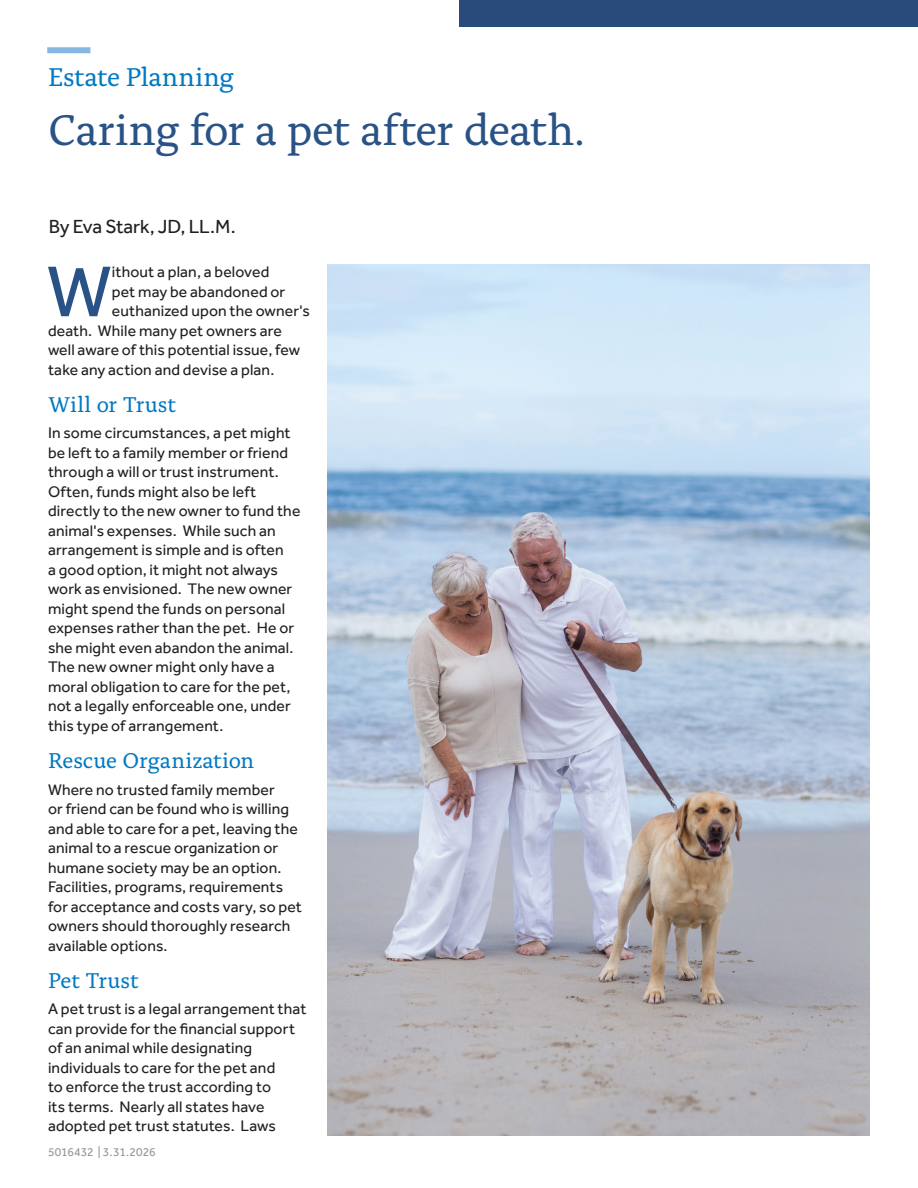
<style>
.page{position:relative;width:918px;height:1188px;background:#fff}
.page>*{position:absolute;margin:0;border:0;box-sizing:border-box;transform-origin:0 0}
.body_effra_10_12{font:74.25px "Effra Pro";color:#295286}
.t1{font:45px "Alda Pro";letter-spacing:-.015em;color:#295286}
.t2{font:27px "Alda Pro";letter-spacing:-.015em;color:#0079c2}
.body_effra_10_12-2{font:22.5px "Alda Pro";color:#0079c2}
.t3{font:19.5px "Effra Pro";letter-spacing:-.005em;color:#231f20}
.body_effra_10_12-3{font:15.75px/19.5px "Effra Pro";letter-spacing:.01em;color:#231f20}
.Body_New{font:12px "Effra Pro";letter-spacing:-.005em;color:#939598}
</style>
<div class="page">
<div style="left:47px;top:47px;width:43px;height:6px;background:#86b7e2"></div>
<div style="left:459px;top:0;width:459px;height:27px;background:#294b7b"></div>
<img style="left:328px;top:265px;width:542px;height:871px">
<p class="t2" style="left:48px;top:57px;width:188px">Estate Planning</p>
<p class="t1" style="left:48px;top:96px;width:539px">Caring for a pet after death.</p>
<p class="t3" style="left:49px;top:215px;width:188px">By Eva Stark, JD, LL.M.</p>
<p class="body_effra_10_12" style="left:47px;top:248px;width:67px">W</p>
<p class="body_effra_10_12-3" style="left:112px;top:262px;width:159px">ithout a plan, a beloved</p>
<p class="body_effra_10_12-3" style="left:112px;top:282px;width:175px">pet may be abandoned or</p>
<p class="body_effra_10_12-3" style="left:112px;top:301px;width:200px">euthanized upon the owner's</p>
<p class="body_effra_10_12-3" style="left:48px;top:321px;width:236px">death. While many pet owners are</p>
<p class="body_effra_10_12-3" style="left:48px;top:340px;width:254px">well aware of this potential issue, few</p>
<p class="body_effra_10_12-3" style="left:48px;top:360px;width:228px">take any action and devise a plan.</p>
<p class="body_effra_10_12-2" style="left:48px;top:388px;width:130px">Will or Trust</p>
<p class="body_effra_10_12-3" style="left:48px;top:423px;width:254px">In some circumstances, a pet might be left to a family member or friend through a will or trust instrument.<br>Often, funds might also be left directly to the new owner to fund the animal's expenses. While such an arrangement is simple and is often<br>a good option, it might not always work as envisioned. The new owner might spend the funds on personal expenses rather than the pet. He or she might even abandon the animal.<br>The new owner might only have a moral obligation to care for the pet, not a legally enforceable one, under this type of arrangement.</p>
<p class="body_effra_10_12-2" style="left:48px;top:744px;width:208px">Rescue Organization</p>
<p class="body_effra_10_12-3" style="left:48px;top:780px;width:255px">Where no trusted family member<br>or friend can be found who is willing and able to care for a pet, leaving the animal to a rescue organization or humane society may be an option.<br>Facilities, programs, requirements for acceptance and costs vary, so pet owners should thoroughly research available options.</p>
<p class="body_effra_10_12-2" style="left:48px;top:964px;width:92px">Pet Trust</p>
<p class="body_effra_10_12-3" style="left:48px;top:999px;width:260px">A pet trust is a legal arrangement that can provide for the financial support of an animal while designating individuals to care for the pet and<br>to enforce the trust according to<br>its terms. Nearly all states have adopted pet trust statutes. Laws</p>
<p class="Body_New" style="left:48px;top:1145px;width:109px">5016432 | 3.31.2026</p>
</div>
